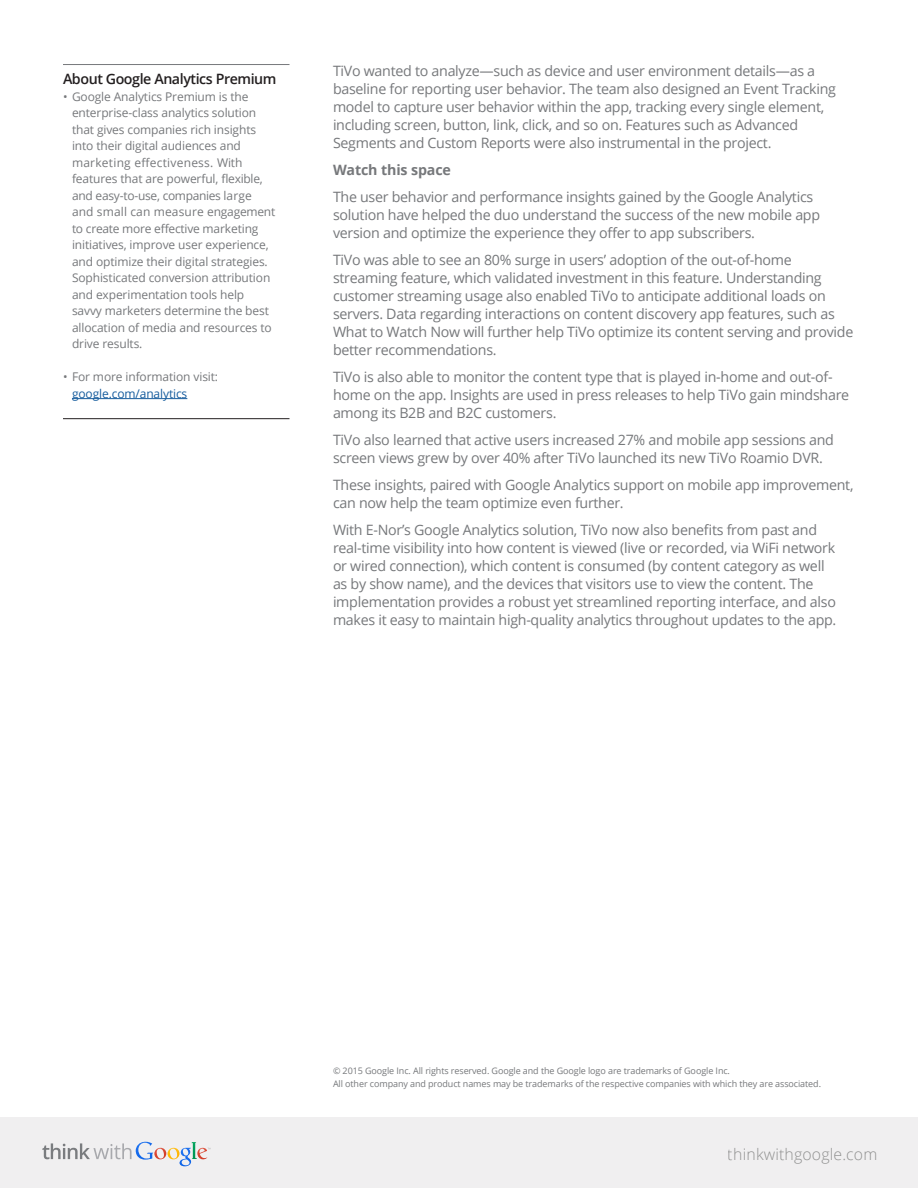
<style>
.page{position:relative;width:918px;height:1188px;background:#fff}
.page>*{position:absolute;margin:0;border:0;box-sizing:border-box;transform-origin:0 0}
.t1{font:300 15.75px "Open Sans";letter-spacing:.01em;color:#666766}
.Body_Text{font:14.25px/18px "Open Sans";letter-spacing:-.02em;color:#76787b}
.Sidebar_Subhead{font:600 14.25px "Open Sans";letter-spacing:-.03em;color:#231f20}
.Body_Text-2{font:700 14.25px "Open Sans";letter-spacing:-.01em;color:#76787b}
.t2{font:12px/16.5px "Open Sans";letter-spacing:-.01em;color:#76787b}
.t3{font:9px/13.5px "Open Sans";letter-spacing:-.01em;color:#76787b}
.s1{color:#175d9e}
</style>
<div class="page">
<div style="left:0;top:1117px;width:918px;height:71px;background:#f0eff0"></div>
<svg style="left:42px;top:1142px;width:168px;height:24px"></svg>
<hr style="left:63px;top:64px;width:227px;height:1px;background:#76787b">
<hr style="left:72px;top:398px;width:115px;height:1px;background:#175d9e">
<hr style="left:63px;top:418px;width:227px;height:1px;background:#231f20">
<p class="Sidebar_Subhead" style="left:63px;top:69px;width:215px">About Google Analytics Premium</p>
<p class="t2" style="left:72px;top:88px;width:205px;text-indent:-9px">• Google Analytics Premium is the enterprise-class analytics solution that gives companies rich insights into their digital audiences and marketing effectiveness. With features that are powerful, flexible, and easy-to-use, companies large and small can measure engagement to create more effective marketing initiatives, improve user experience, and optimize their digital strategies.<br>Sophisticated conversion attribution and experimentation tools help savvy marketers determine the best allocation of media and resources to drive results.</p>
<p class="t2" style="left:72px;top:368px;width:148px;text-indent:-9px">• For more information visit: <span class="s1">google.com/analytics</span></p>
<p class="Body_Text" style="left:333px;top:61px;width:505px">TiVo wanted to analyze—such as device and user environment details—as a baseline for reporting user behavior. The team also designed an Event Tracking model to capture user behavior within the app, tracking every single element, including screen, button, link, click, and so on. Features such as Advanced Segments and Custom Reports were also instrumental in the project.</p>
<p class="Body_Text-2" style="left:333px;top:160px;width:119px">Watch this space</p>
<p class="Body_Text" style="left:333px;top:187px;width:489px">The user behavior and performance insights gained by the Google Analytics solution have helped the duo understand the success of the new mobile app version and optimize the experience they offer to app subscribers.</p>
<p class="Body_Text" style="left:333px;top:250px;width:522px">TiVo was able to see an 80% surge in users’ adoption of the out-of-home streaming feature, which validated investment in this feature. Understanding customer streaming usage also enabled TiVo to anticipate additional loads on servers. Data regarding interactions on content discovery app features, such as What to Watch Now will further help TiVo optimize its content serving and provide better recommendations.</p>
<p class="Body_Text" style="left:333px;top:367px;width:518px">TiVo is also able to monitor the content type that is played in-home and out-of&shy;home on the app. Insights are used in press releases to help TiVo gain mindshare among its B2B and B2C customers.</p>
<p class="Body_Text" style="left:333px;top:430px;width:503px">TiVo also learned that active users increased 27% and mobile app sessions and screen views grew by over 40% after TiVo launched its new TiVo Roamio DVR.</p>
<p class="Body_Text" style="left:333px;top:475px;width:522px">These insights, paired with Google Analytics support on mobile app improvement, can now help the team optimize even further.</p>
<p class="Body_Text" style="left:333px;top:520px;width:505px">With E-Nor’s Google Analytics solution, TiVo now also benefits from past and real-time visibility into how content is viewed (live or recorded, via WiFi network or wired connection), which content is consumed (by content category as well as by show name), and the devices that visitors use to view the content. The implementation provides a robust yet streamlined reporting interface, and also makes it easy to maintain high-quality analytics throughout updates to the app.</p>
<p class="t3" style="left:333px;top:1064px;width:490px">© 2015 Google Inc. All rights reserved. Google and the Google logo are trademarks of Google Inc.<br>All other company and product names may be trademarks of the respective companies with which they are associated.</p>
<p class="t1" style="left:728px;top:1143px;width:151px">thinkwithgoogle.com</p>
</div>
